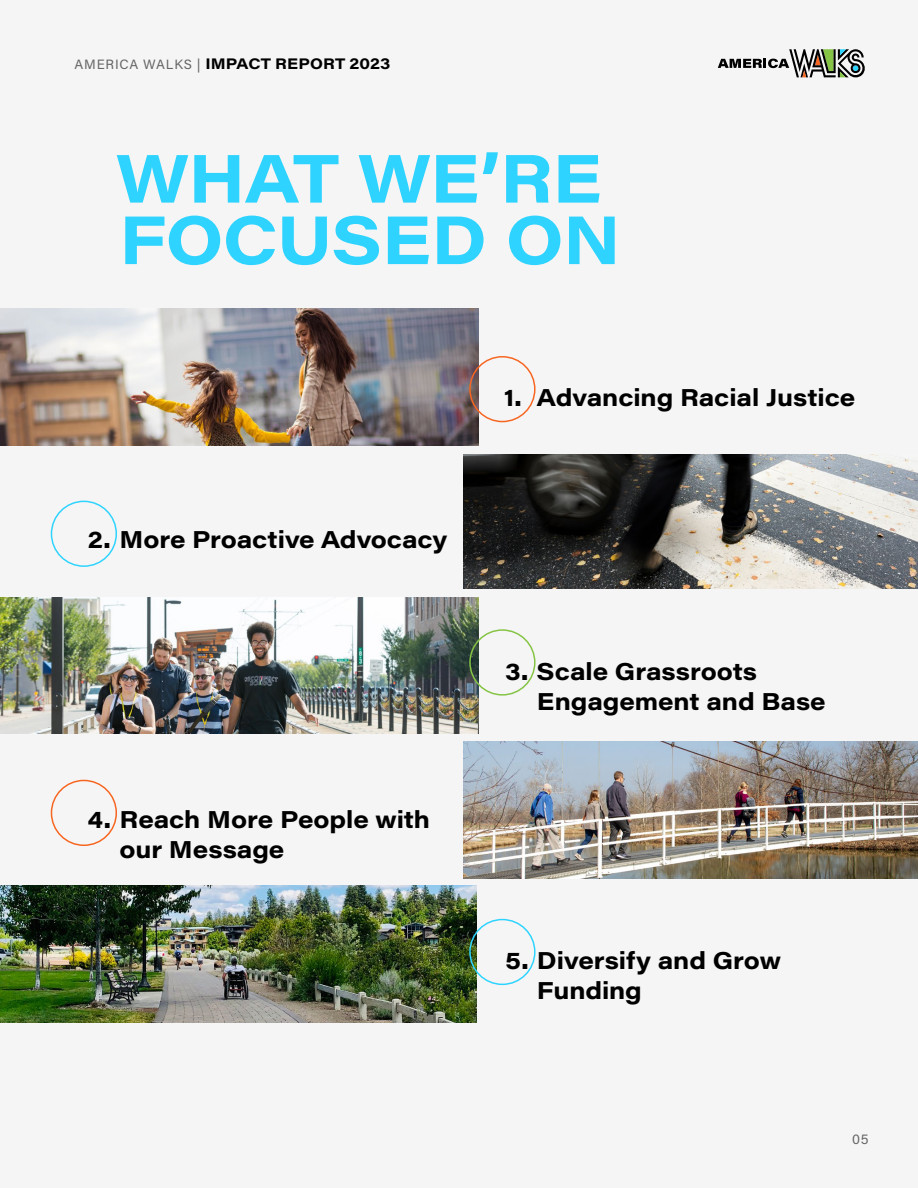
<style>
.page{position:relative;width:918px;height:1188px;background:#fff}
.page>*{position:absolute;margin:0;border:0;box-sizing:border-box;transform-origin:0 0}
.t1{font:700 67.5px/61.5px "Acumin Pro Wide";letter-spacing:-.01em;color:#2ed4ff}
.t2{font:700 24px/30px "Acumin Pro Wide";color:#000}
.t3{font:700 15px "Acumin Pro Wide";letter-spacing:.005em;color:#000}
.t4{font:13.5px "Acumin Pro";color:#666}
.s1{font-family:"Acumin Pro";font-weight:400;font-size:13.5px;color:#666}
</style>
<div class="page">
<div style="left:0;top:67px;width:918px;height:956px;background:#f5f5f5"></div>
<svg style="left:718px;top:49px;width:147px;height:28px"></svg>
<img style="left:0;top:886px;width:476px;height:137px">
<img style="left:0;top:598px;width:478px;height:136px">
<img style="left:0;top:309px;width:478px;height:136px">
<img style="left:463px;top:454px;width:455px;height:135px">
<img style="left:463px;top:742px;width:455px;height:136px">
<div style="left:469px;top:356px;width:67px;height:66px;border:2px solid #f76621;border-radius:50%"></div>
<div style="left:51px;top:501px;width:66px;height:66px;border:2px solid #2ed4ff;border-radius:50%"></div>
<div style="left:51px;top:780px;width:66px;height:66px;border:2px solid #f76620;border-radius:50%"></div>
<div style="left:469px;top:629px;width:67px;height:67px;border:2px solid #85c444;border-radius:50%"></div>
<div style="left:469px;top:919px;width:67px;height:66px;border:2px solid #2ed4ff;border-radius:50%"></div>
<p class="t3" style="left:75px;top:53px;width:318px"><span class="s1">AMERICA WALKS |</span> IMPACT REPORT 2023</p>
<h1 class="t1" style="left:116px;top:144px;width:506px">WHAT WE’RE<br>FOCUSED ON</h1>
<p class="t2" style="left:88px;top:523px;width:361px">2. More Proactive Advocacy</p>
<p class="t2" style="left:120px;top:804px;width:312px;text-indent:-32px">4. Reach More People with our Message</p>
<p class="t2" style="left:504px;top:381px;width:353px">1. Advancing Racial Justice</p>
<p class="t2" style="left:537px;top:655px;width:290px;text-indent:-32px">3. Scale Grassroots<br>Engagement and Base</p>
<p class="t2" style="left:537px;top:944px;width:246px;text-indent:-32px">5. Diversify and Grow<br>Funding</p>
<p class="t4" style="left:852px;top:1130px;width:18px">05</p>
</div>
